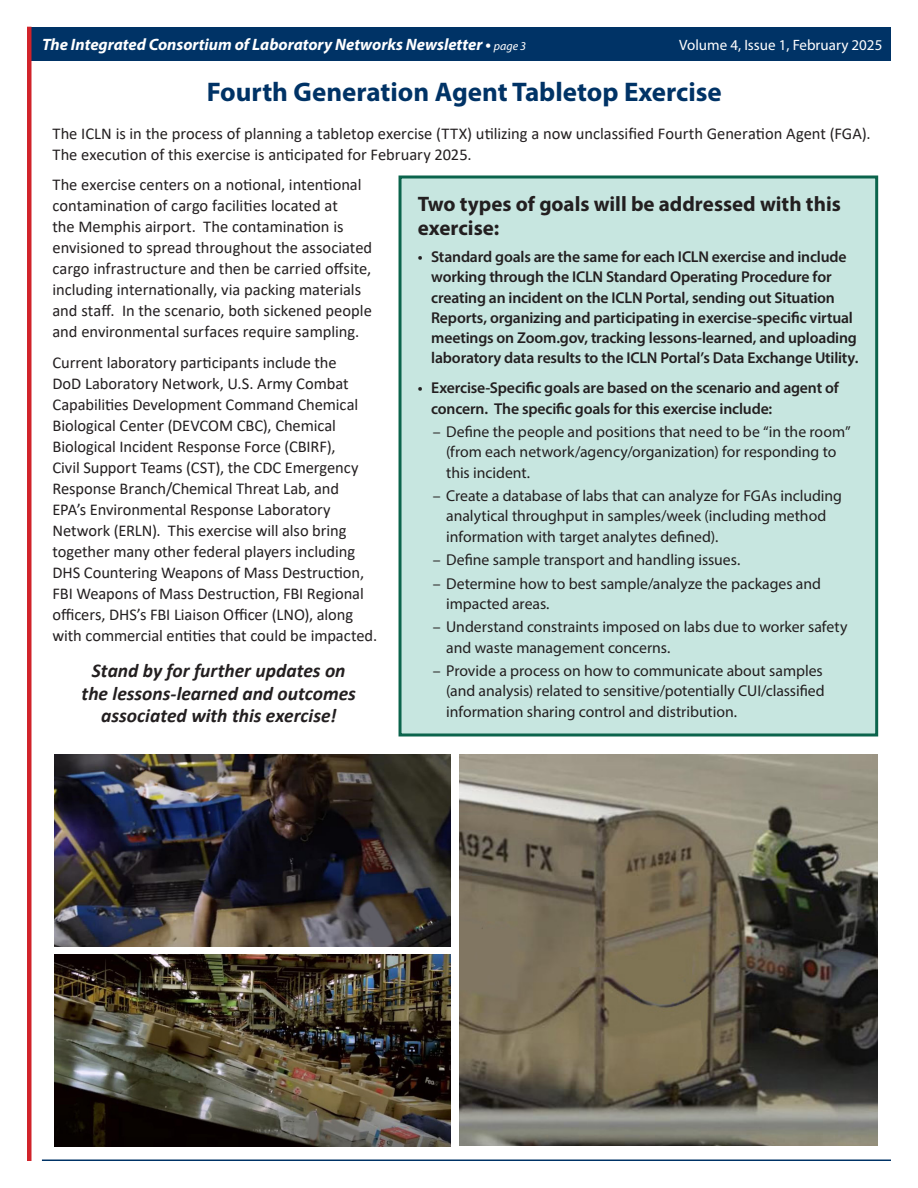
<style>
.page{position:relative;width:918px;height:1188px;background:#fff}
.page>*{position:absolute;margin:0;border:0;box-sizing:border-box;transform-origin:0 0}
.t1{font:700 27px "Myriad Pro";color:#036}
.t2{font:700 21px/24px "Myriad Pro";color:#231f20}
.t3{font:italic 700 19.5px/22.5px "Calibri";color:#231f20;text-align:center}
.t4{font:16.5px/21px "Calibri";letter-spacing:-.005em;color:#231f20}
.t5{font:italic 700 16.5px "Myriad Pro";color:#fff}
.t6{font:15.75px/20.2px "Myriad Pro";letter-spacing:-.005em;color:#231f20}
.t7{font:15.75px/20.2px "Myriad Variable Concept";letter-spacing:-.015em;color:#231f20}
.t8{font:15px "Myriad Pro";color:#fff}
.s1{font-weight:400;font-size:12px}
</style>
<div class="page">
<div style="left:27px;top:27px;width:864px;height:34px;background:#036"></div>
<div style="left:27px;top:27px;width:5px;height:1134px;background:#d1232a"></div>
<hr style="left:42px;top:1160px;width:849px;height:1px;background:#036">
<img style="left:54px;top:954px;width:397px;height:192px">
<img style="left:54px;top:755px;width:397px;height:192px">
<img style="left:459px;top:754px;width:419px;height:392px">
<div style="left:400px;top:177px;width:477px;height:558px;background:#c7e6e0"></div>
<div style="left:399px;top:176px;width:479px;height:560px;border:3px solid #0b644c"></div>
<p class="t5" style="left:42px;top:33px;width:486px">The Integrated Consortium of Laboratory Networks Newsletter • <span class="s1">page 3</span></p>
<p class="t8" style="left:679px;top:35px;width:205px">Volume 4, Issue 1, February 2025</p>
<p class="t1" style="left:207px;top:75px;width:517px">Fourth Generation Agent Tabletop Exercise</p>
<p class="t4" style="left:52px;top:122px;width:820px">The ICLN is in the process of planning a tabletop exercise (TTX) utilizing a now unclassified Fourth Generation Agent (FGA).<br>The execution of this exercise is anticipated for February 2025.</p>
<p class="t4" style="left:52px;top:174px;width:321px">The exercise centers on a notional, intentional contamination of cargo facilities located at<br>the Memphis airport. The contamination is envisioned to spread throughout the associated cargo infrastructure and then be carried offsite, including internationally, via packing materials and staff. In the scenario, both sickened people and environmental surfaces require sampling.</p>
<p class="t4" style="left:52px;top:352px;width:326px">Current laboratory participants include the<br>DoD Laboratory Network, U.S. Army Combat Capabilities Development Command Chemical Biological Center (DEVCOM CBC), Chemical Biological Incident Response Force (CBIRF),<br>Civil Support Teams (CST), the CDC Emergency Response Branch/Chemical Threat Lab, and<br>EPA’s Environmental Response Laboratory Network (ERLN). This exercise will also bring together many other federal players including DHS Countering Weapons of Mass Destruction, FBI Weapons of Mass Destruction, FBI Regional officers, DHS’s FBI Liaison Officer (LNO), along with commercial entities that could be impacted.</p>
<p class="t3" style="left:82px;top:659px;width:276px">Stand by for further updates on the lessons-learned and outcomes associated with this exercise!</p>
<p class="t2" style="left:418px;top:191px;width:425px">Two types of goals will be addressed with this exercise:</p>
<p class="t7" style="left:431px;top:247px;width:429px;text-indent:-14px">• Standard goals are the same for each ICLN exercise and include working through the ICLN Standard Operating Procedure for creating an incident on the ICLN Portal, sending out Situation Reports, organizing and participating in exercise-specific virtual meetings on Zoom.gov, tracking lessons-learned, and uploading laboratory data results to the ICLN Portal’s Data Exchange Utility.</p>
<p class="t7" style="left:431px;top:378px;width:409px;text-indent:-14px">• Exercise-Specific goals are based on the scenario and agent of concern. The specific goals for this exercise include:</p>
<p class="t6" style="left:446px;top:421px;width:406px;text-indent:-14px">– Define the people and positions that need to be “in the room” (from each network/agency/organization) for responding to this incident.</p>
<p class="t6" style="left:446px;top:485px;width:397px;text-indent:-14px">– Create a database of labs that can analyze for FGAs including analytical throughput in samples/week (including method information with target analytes defined).</p>
<p class="t6" style="left:433px;top:549px;width:309px">– Define sample transport and handling issues.</p>
<p class="t6" style="left:446px;top:573px;width:376px;text-indent:-14px">– Determine how to best sample/analyze the packages and impacted areas.</p>
<p class="t6" style="left:446px;top:617px;width:403px;text-indent:-14px">– Understand constraints imposed on labs due to worker safety and waste management concerns.</p>
<p class="t6" style="left:446px;top:660px;width:380px;text-indent:-14px">– Provide a process on how to communicate about samples (and analysis) related to sensitive/potentially CUI/classified information sharing control and distribution.</p>
</div>
